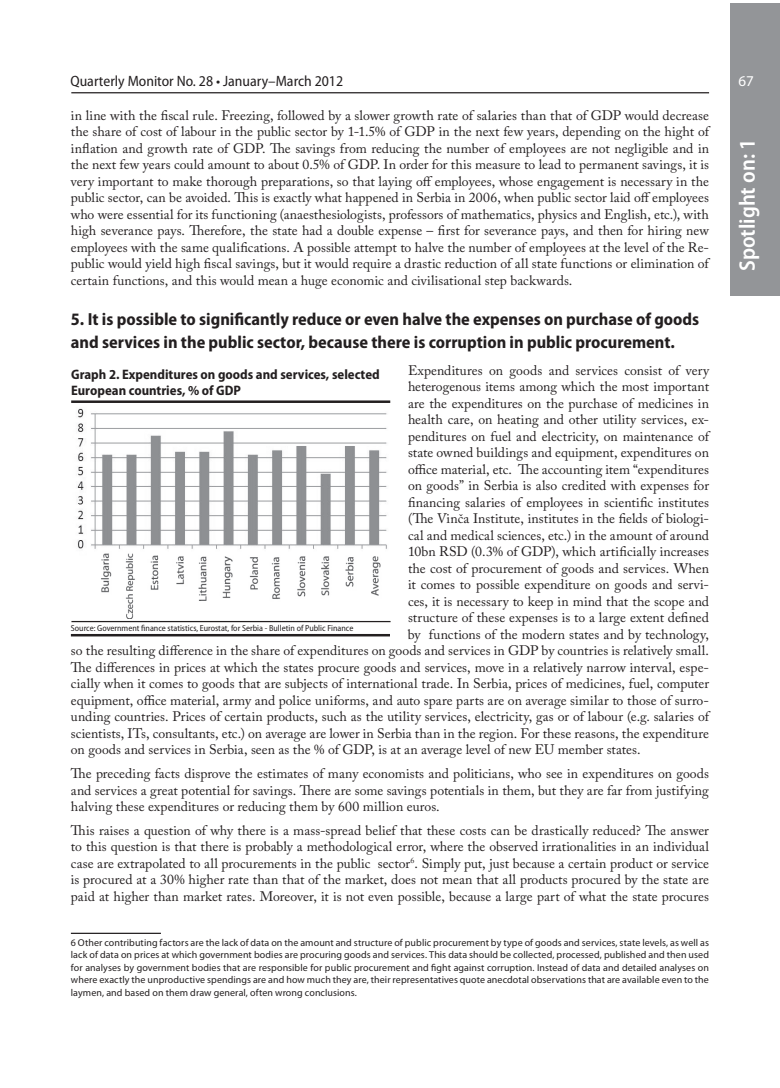
<style>
.page{position:relative;width:780px;height:1088px;background:#fff}
.page>*{position:absolute;margin:0;border:0;box-sizing:border-box;transform-origin:0 0}
.t1{font:600 semi-condensed 22.5px "Myriad Pro";color:#fff}
.big_podnaslov{font:700 semi-condensed 17.5px/22.5px "Myriad Pro";color:#231f20}
.t2{font:semi-condensed 15px "Myriad Pro";color:#231f20}
.t3{font:15px "Myriad Pro";color:#fff}
.Običan_txt{font:13.75px/16.5px "Adobe Caslon Pro";color:#231f20;text-align:justify}
.Tabela_-_naslov{font:700 semi-condensed 13.75px/16.5px "Myriad Pro";color:#231f20}
.Fusnote{font:10px/12.5px "Myriad Pro";letter-spacing:.01em;color:#231f20;text-align:justify}
.ispod_tabela_POSLEDN{font:semi-condensed 8.75px "Myriad Pro";color:#231f20}
</style>
<div class="page">
<div style="left:730px;top:4px;width:50px;height:292px;background:#939598"></div>
<hr style="left:71px;top:92px;width:638px;height:1px;background:#231f20">
<hr style="left:71px;top:933px;width:90px;height:1px;background:#231f20">
<hr style="left:71px;top:634px;width:319px;height:2px;background:#231f20">
<hr style="left:71px;top:400px;width:319px;height:3px;background:#231f20">
<img style="left:77px;top:408px;width:310px;height:210px">
<hr style="left:71px;top:621px;width:319px;height:1px;background:#231f20">
<p class="t2" style="left:70px;top:73px;width:274px">Quarterly Monitor No. 28 • January–March 2012</p>
<p class="t3" style="left:738px;top:71px;width:17px">67</p>
<p class="Običan_txt" style="left:71px;top:107px;width:639px">in line with the fiscal rule. Freezing, followed by a slower growth rate of salaries than that of GDP would decrease the share of cost of labour in the public sector by 1-1.5% of GDP in the next few years, depending on the hight of inflation and growth rate of GDP. The savings from reducing the number of employees are not negligible and in the next few years could amount to about 0.5% of GDP. In order for this measure to lead to permanent savings, it is very important to make thorough preparations, so that laying off employees, whose engagement is necessary in the public sector, can be avoided. This is exactly what happened in Serbia in 2006, when public sector laid off employees who were essential for its functioning (anaesthesiologists, professors of mathematics, physics and English, etc.), with high severance pays. Therefore, the state had a double expense – first for severance pays, and then for hiring new employees with the same qualifications. A possible attempt to halve the number of employees at the level of the Re&shy;public would yield high fiscal savings, but it would require a drastic reduction of all state functions or elimination of certain functions, and this would mean a huge economic and civilisational step backwards.</p>
<p class="big_podnaslov" style="left:71px;top:308px;width:629px">5. It is possible to significantly reduce or even halve the expenses on purchase of goods and services in the public sector, because there is corruption in public procurement.</p>
<p class="Običan_txt" style="left:408px;top:362px;width:302px">Expenditures on goods and services consist of very</p>
<p class="Običan_txt" style="left:408px;top:378px;width:302px">heterogenous items among which the most important</p>
<p class="Običan_txt" style="left:408px;top:395px;width:302px">are the expenditures on the purchase of medicines in</p>
<p class="Običan_txt" style="left:408px;top:411px;width:302px">health care, on heating and other utility services, ex-</p>
<p class="Običan_txt" style="left:408px;top:428px;width:302px">penditures on fuel and electricity, on maintenance of</p>
<p class="Običan_txt" style="left:408px;top:444px;width:302px">state owned buildings and equipment, expenditures on</p>
<p class="Običan_txt" style="left:408px;top:461px;width:302px">office material, etc. The accounting item “expenditures</p>
<p class="Običan_txt" style="left:408px;top:477px;width:302px">on goods” in Serbia is also credited with expenses for</p>
<p class="Običan_txt" style="left:408px;top:494px;width:302px">financing salaries of employees in scientific institutes</p>
<p class="Običan_txt" style="left:408px;top:510px;width:302px">(The Vinča Institute, institutes in the fields of biologi-</p>
<p class="Običan_txt" style="left:408px;top:527px;width:302px">cal and medical sciences, etc.) in the amount of around</p>
<p class="Običan_txt" style="left:408px;top:543px;width:302px">10bn RSD (0.3% of GDP), which artificially increases</p>
<p class="Običan_txt" style="left:408px;top:560px;width:302px">the cost of procurement of goods and services. When</p>
<p class="Običan_txt" style="left:408px;top:576px;width:302px">it comes to possible expenditure on goods and servi-</p>
<p class="Običan_txt" style="left:408px;top:593px;width:302px">ces, it is necessary to keep in mind that the scope and</p>
<p class="Običan_txt" style="left:408px;top:609px;width:302px">structure of these expenses is to a large extent defined</p>
<p class="Običan_txt" style="left:407px;top:626px;width:303px">by functions of the modern states and by technology,</p>
<p class="Običan_txt" style="left:71px;top:642px;width:639px">so the resulting difference in the share of expenditures on goods and services in GDP by countries is relatively small.</p>
<p class="Običan_txt" style="left:71px;top:659px;width:639px">The differences in prices at which the states procure goods and services, move in a relatively narrow interval, espe-</p>
<p class="Običan_txt" style="left:71px;top:675px;width:639px">cially when it comes to goods that are subjects of international trade. In Serbia, prices of medicines, fuel, computer</p>
<p class="Običan_txt" style="left:71px;top:692px;width:639px">equipment, office material, army and police uniforms, and auto spare parts are on average similar to those of surro-</p>
<p class="Običan_txt" style="left:71px;top:708px;width:639px">unding countries. Prices of certain products, such as the utility services, electricity, gas or of labour (e.g. salaries of</p>
<p class="Običan_txt" style="left:71px;top:725px;width:639px">scientists, ITs, consultants, etc.) on average are lower in Serbia than in the region. For these reasons, the expenditure</p>
<p class="Običan_txt" style="left:71px;top:741px;width:571px">on goods and services in Serbia, seen as the % of GDP, is at an average level of new EU member states.</p>
<p class="Običan_txt" style="left:71px;top:765px;width:639px">The preceding facts disprove the estimates of many economists and politicians, who see in expenditures on goods and services a great potential for savings. There are some savings potentials in them, but they are far from justifying halving these expenditures or reducing them by 600 million euros.</p>
<p class="Običan_txt" style="left:71px;top:821px;width:639px">This raises a question of why there is a mass-spread belief that these costs can be drastically reduced? The answer to this question is that there is probably a methodological error, where the observed irrationalities in an individual case are extrapolated to all procurements in the public sector<sup>6</sup>. Simply put, just because a certain product or service is procured at a 30% higher rate than that of the market, does not mean that all products procured by the state are paid at higher than market rates. Moreover, it is not even possible, because a large part of what the state procures</p>
<p class="Fusnote" style="left:71px;top:936px;width:639px">6 Other contributing factors are the lack of data on the amount and structure of public procurement by type of goods and services, state levels, as well as lack of data on prices at which government bodies are procuring goods and services. This data should be collected, processed, published and then used for analyses by government bodies that are responsible for public procurement and fight against corruption. Instead of data and detailed analyses on where exactly the unproductive spendings are and how much they are, their representatives quote anecdotal observations that are available even to the laymen, and based on them draw general, often wrong conclusions.</p>
<h1 class="t1" style="left:734px;top:271px;width:134px;rotate:-90deg">Spotlight on: 1</h1>
<p class="Tabela_-_naslov" style="left:71px;top:366px;width:310px">Graph 2. Expenditures on goods and services, selected<br>European countries, % of GDP</p>
<p class="ispod_tabela_POSLEDN" style="left:71px;top:623px;width:284px">Source: Government finance statistics, Eurostat, for Serbia - Bulletin of Public Finance</p>
</div>
